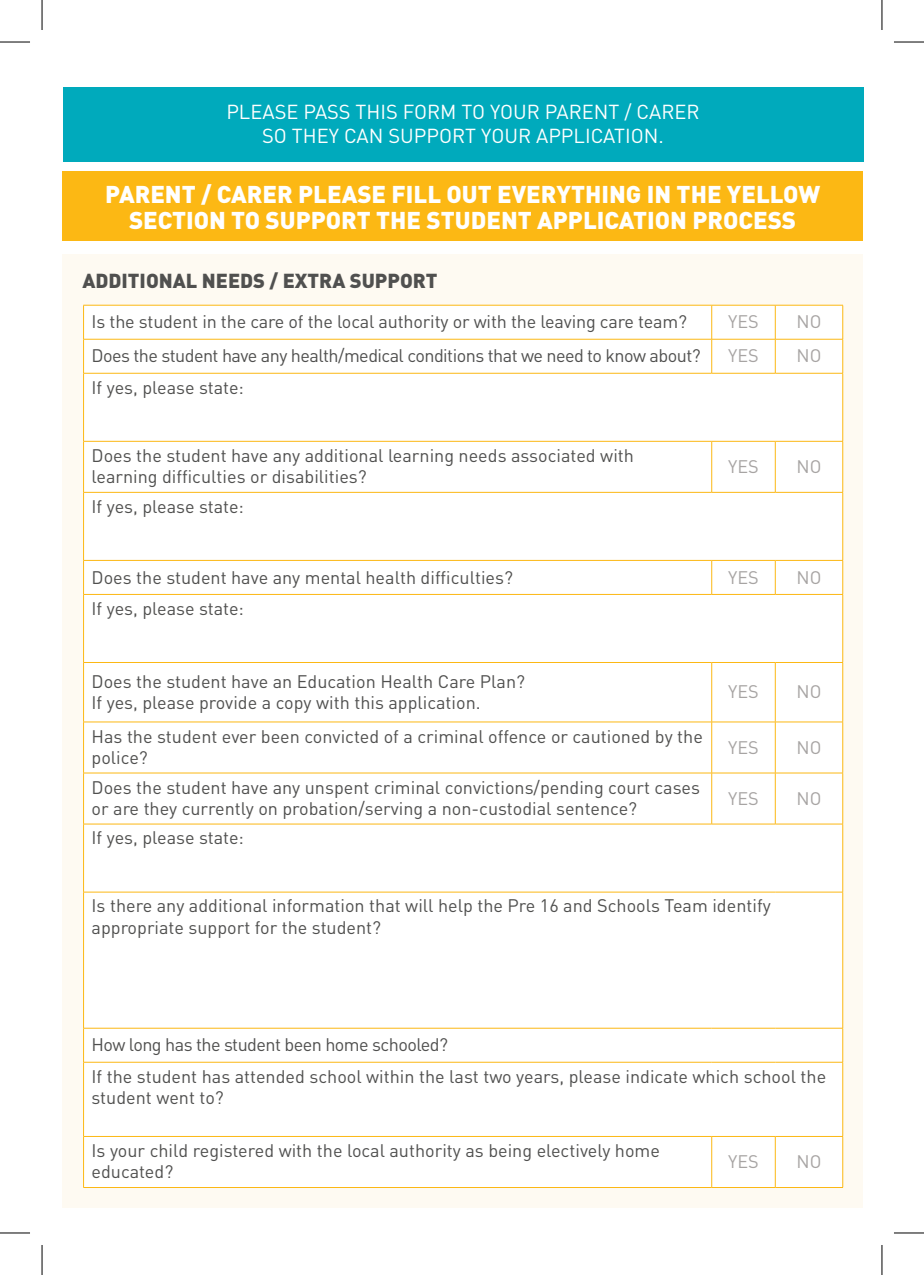
<style>
.page{position:relative;width:924px;height:1275px;background:#fff}
.page>*{position:absolute;margin:0;border:0;box-sizing:border-box;transform-origin:0 0}
.t1{font:900 24px/26px "DIN";color:#fff;text-align:center}
.t2{font:20px/24px "DIN";color:#fff;text-align:center}
.t3{font:900 20px "DIN";color:#50504f}
.t4{font:18px/21.6px "DIN";color:#50504f}
.t5{font:18px "DIN";letter-spacing:-.03em;color:#50504f}
.t6{font:18px "DIN";color:#a7a4a3}
</style>
<div class="page">
<div style="left:63px;top:87px;width:800px;height:75px;background:#00aabc"></div>
<div style="left:63px;top:254px;width:799px;height:953px;background:#fefaf2"></div>
<div style="left:63px;top:171px;width:799px;height:69px;background:#fcb814"></div>
<div style="left:84px;top:306px;width:758px;height:881px;background:#fff"></div>
<hr style="left:711px;top:305px;width:1px;height:34px;background:#fcb814">
<hr style="left:774px;top:305px;width:1px;height:34px;background:#fcb814">
<hr style="left:711px;top:339px;width:1px;height:34px;background:#fcb814">
<hr style="left:774px;top:339px;width:1px;height:34px;background:#fcb814">
<hr style="left:711px;top:441px;width:1px;height:51px;background:#fcb814">
<hr style="left:774px;top:441px;width:1px;height:51px;background:#fcb814">
<hr style="left:711px;top:560px;width:1px;height:34px;background:#fcb814">
<hr style="left:774px;top:560px;width:1px;height:34px;background:#fcb814">
<hr style="left:711px;top:663px;width:1px;height:58px;background:#fcb814">
<hr style="left:774px;top:663px;width:1px;height:58px;background:#fcb814">
<hr style="left:83px;top:721px;width:628px;height:1px;background:#fcb814">
<hr style="left:711px;top:721px;width:64px;height:1px;background:#fcb814">
<hr style="left:711px;top:722px;width:1px;height:50px;background:#fcb814">
<hr style="left:775px;top:721px;width:67px;height:1px;background:#fcb814">
<hr style="left:774px;top:722px;width:1px;height:50px;background:#fcb814">
<hr style="left:83px;top:772px;width:628px;height:1px;background:#fcb814">
<hr style="left:711px;top:772px;width:64px;height:1px;background:#fcb814">
<hr style="left:711px;top:773px;width:1px;height:51px;background:#fcb814">
<hr style="left:775px;top:772px;width:67px;height:1px;background:#fcb814">
<hr style="left:774px;top:773px;width:1px;height:51px;background:#fcb814">
<hr style="left:711px;top:1136px;width:1px;height:51px;background:#fcb814">
<hr style="left:774px;top:1136px;width:1px;height:51px;background:#fcb814">
<hr style="left:83px;top:823px;width:628px;height:1px;background:#fcb814">
<hr style="left:711px;top:823px;width:64px;height:1px;background:#fcb814">
<hr style="left:775px;top:823px;width:67px;height:1px;background:#fcb814">
<hr style="left:83px;top:892px;width:1px;height:136px;background:#fcb814">
<hr style="left:842px;top:892px;width:1px;height:136px;background:#fcb814">
<hr style="left:83px;top:1028px;width:628px;height:1px;background:#fcb814">
<hr style="left:83px;top:1028px;width:1px;height:34px;background:#fcb814">
<hr style="left:711px;top:1028px;width:64px;height:1px;background:#fcb814">
<hr style="left:775px;top:1028px;width:67px;height:1px;background:#fcb814">
<hr style="left:842px;top:1028px;width:1px;height:34px;background:#fcb814">
<hr style="left:83px;top:1136px;width:1px;height:51px;background:#fcb814">
<hr style="left:842px;top:1136px;width:1px;height:51px;background:#fcb814">
<hr style="left:83px;top:1187px;width:628px;height:1px;background:#fcb814">
<hr style="left:711px;top:1187px;width:64px;height:1px;background:#fcb814">
<hr style="left:775px;top:1187px;width:67px;height:1px;background:#fcb814">
<hr style="left:83px;top:1062px;width:628px;height:1px;background:#fcb814">
<hr style="left:83px;top:1062px;width:1px;height:74px;background:#fcb814">
<hr style="left:711px;top:1062px;width:64px;height:1px;background:#fcb814">
<hr style="left:775px;top:1062px;width:67px;height:1px;background:#fcb814">
<hr style="left:842px;top:1062px;width:1px;height:74px;background:#fcb814">
<hr style="left:83px;top:1136px;width:628px;height:1px;background:#fcb814">
<hr style="left:711px;top:1136px;width:64px;height:1px;background:#fcb814">
<hr style="left:775px;top:1136px;width:67px;height:1px;background:#fcb814">
<hr style="left:83px;top:305px;width:628px;height:1px;background:#fcb814">
<hr style="left:83px;top:305px;width:1px;height:34px;background:#fcb814">
<hr style="left:711px;top:305px;width:64px;height:1px;background:#fcb814">
<hr style="left:775px;top:305px;width:67px;height:1px;background:#fcb814">
<hr style="left:842px;top:305px;width:1px;height:34px;background:#fcb814">
<hr style="left:711px;top:441px;width:64px;height:1px;background:#fcb814">
<hr style="left:775px;top:441px;width:67px;height:1px;background:#fcb814">
<hr style="left:842px;top:441px;width:1px;height:51px;background:#fcb814">
<hr style="left:711px;top:560px;width:64px;height:1px;background:#fcb814">
<hr style="left:775px;top:560px;width:67px;height:1px;background:#fcb814">
<hr style="left:83px;top:339px;width:628px;height:1px;background:#fcb814">
<hr style="left:83px;top:339px;width:1px;height:34px;background:#fcb814">
<hr style="left:711px;top:339px;width:64px;height:1px;background:#fcb814">
<hr style="left:775px;top:339px;width:67px;height:1px;background:#fcb814">
<hr style="left:842px;top:339px;width:1px;height:34px;background:#fcb814">
<hr style="left:83px;top:373px;width:628px;height:1px;background:#fcb814">
<hr style="left:83px;top:373px;width:1px;height:68px;background:#fcb814">
<hr style="left:711px;top:373px;width:64px;height:1px;background:#fcb814">
<hr style="left:775px;top:373px;width:67px;height:1px;background:#fcb814">
<hr style="left:842px;top:373px;width:1px;height:68px;background:#fcb814">
<hr style="left:83px;top:441px;width:1px;height:51px;background:#fcb814">
<hr style="left:83px;top:492px;width:628px;height:1px;background:#fcb814">
<hr style="left:83px;top:492px;width:1px;height:68px;background:#fcb814">
<hr style="left:711px;top:492px;width:64px;height:1px;background:#fcb814">
<hr style="left:775px;top:492px;width:67px;height:1px;background:#fcb814">
<hr style="left:842px;top:492px;width:1px;height:68px;background:#fcb814">
<hr style="left:83px;top:441px;width:628px;height:1px;background:#fcb814">
<hr style="left:83px;top:560px;width:628px;height:1px;background:#fcb814">
<hr style="left:83px;top:560px;width:1px;height:34px;background:#fcb814">
<hr style="left:842px;top:560px;width:1px;height:34px;background:#fcb814">
<hr style="left:83px;top:594px;width:628px;height:1px;background:#fcb814">
<hr style="left:83px;top:594px;width:1px;height:68px;background:#fcb814">
<hr style="left:711px;top:594px;width:64px;height:1px;background:#fcb814">
<hr style="left:775px;top:594px;width:67px;height:1px;background:#fcb814">
<hr style="left:842px;top:594px;width:1px;height:68px;background:#fcb814">
<hr style="left:83px;top:662px;width:628px;height:1px;background:#fcb814">
<hr style="left:83px;top:663px;width:1px;height:58px;background:#fcb814">
<hr style="left:711px;top:662px;width:64px;height:1px;background:#fcb814">
<hr style="left:775px;top:662px;width:67px;height:1px;background:#fcb814">
<hr style="left:842px;top:663px;width:1px;height:58px;background:#fcb814">
<hr style="left:83px;top:722px;width:1px;height:50px;background:#fcb814">
<hr style="left:842px;top:722px;width:1px;height:50px;background:#fcb814">
<hr style="left:83px;top:773px;width:1px;height:51px;background:#fcb814">
<hr style="left:842px;top:773px;width:1px;height:51px;background:#fcb814">
<hr style="left:83px;top:824px;width:1px;height:68px;background:#fcb814">
<hr style="left:842px;top:824px;width:1px;height:68px;background:#fcb814">
<hr style="left:83px;top:891px;width:628px;height:1px;background:#fcb814">
<hr style="left:711px;top:891px;width:64px;height:1px;background:#fcb814">
<hr style="left:775px;top:891px;width:67px;height:1px;background:#fcb814">
<hr style="left:0;top:42px;width:30px;height:1px;background:#000">
<hr style="left:893px;top:42px;width:30px;height:1px;background:#000">
<hr style="left:0;top:1232px;width:30px;height:1px;background:#000">
<hr style="left:893px;top:1232px;width:30px;height:1px;background:#000">
<hr style="left:42px;top:0;width:1px;height:30px;background:#000">
<hr style="left:42px;top:1245px;width:1px;height:30px;background:#000">
<hr style="left:881px;top:0;width:1px;height:30px;background:#000">
<hr style="left:881px;top:1245px;width:1px;height:30px;background:#000">
<p class="t2" style="left:226px;top:99px;width:474px">PLEASE PASS THIS FORM TO YOUR PARENT / CARER<br>SO THEY CAN SUPPORT YOUR APPLICATION.</p>
<p class="t1" style="left:105px;top:180px;width:716px">PARENT / CARER PLEASE FILL OUT EVERYTHING IN THE YELLOW<br>SECTION TO SUPPORT THE STUDENT APPLICATION PROCESS</p>
<p class="t3" style="left:82px;top:267px;width:356px">ADDITIONAL NEEDS / EXTRA SUPPORT</p>
<p class="t4" style="left:91px;top:311px;width:596px">Is the student in the care of the local authority or with the leaving care team?</p>
<p class="t6" style="left:727px;top:311px;width:32px">YES</p>
<p class="t6" style="left:796px;top:311px;width:26px">NO</p>
<p class="t5" style="left:91px;top:345px;width:610px">Does the student have any health/medical conditions that we need to know about?</p>
<p class="t6" style="left:727px;top:345px;width:32px">YES</p>
<p class="t6" style="left:796px;top:345px;width:26px">NO</p>
<p class="t4" style="left:91px;top:376px;width:154px">If yes, please state:</p>
<p class="t4" style="left:91px;top:444px;width:543px">Does the student have any additional learning needs associated with learning difficulties or disabilities?</p>
<p class="t6" style="left:727px;top:455px;width:32px">YES</p>
<p class="t6" style="left:796px;top:455px;width:26px">NO</p>
<p class="t4" style="left:91px;top:495px;width:154px">If yes, please state:</p>
<p class="t4" style="left:91px;top:566px;width:423px">Does the student have any mental health difficulties?</p>
<p class="t6" style="left:727px;top:566px;width:32px">YES</p>
<p class="t6" style="left:796px;top:566px;width:26px">NO</p>
<p class="t4" style="left:91px;top:597px;width:154px">If yes, please state:</p>
<p class="t4" style="left:91px;top:670px;width:435px">Does the student have an Education Health Care Plan?</p>
<p class="t4" style="left:91px;top:691px;width:390px">If yes, please provide a copy with this application.</p>
<p class="t6" style="left:727px;top:680px;width:32px">YES</p>
<p class="t6" style="left:796px;top:680px;width:26px">NO</p>
<p class="t4" style="left:91px;top:725px;width:612px">Has the student ever been convicted of a criminal offence or cautioned by the police?</p>
<p class="t6" style="left:727px;top:736px;width:32px">YES</p>
<p class="t6" style="left:796px;top:736px;width:26px">NO</p>
<p class="t4" style="left:91px;top:776px;width:609px">Does the student have any unspent criminal convictions/pending court cases or are they currently on probation/serving a non-custodial sentence?</p>
<p class="t6" style="left:727px;top:787px;width:32px">YES</p>
<p class="t6" style="left:796px;top:787px;width:26px">NO</p>
<p class="t4" style="left:91px;top:826px;width:154px">If yes, please state:</p>
<p class="t4" style="left:91px;top:894px;width:680px">Is there any additional information that will help the Pre 16 and Schools Team identify appropriate support for the student?</p>
<p class="t5" style="left:91px;top:1033px;width:358px">How long has the student been home schooled?</p>
<p class="t4" style="left:91px;top:1065px;width:735px">If the student has attended school within the last two years, please indicate which school the student went to?</p>
<p class="t4" style="left:91px;top:1139px;width:569px">Is your child registered with the local authority as being electively home educated?</p>
<p class="t6" style="left:727px;top:1150px;width:32px">YES</p>
<p class="t6" style="left:796px;top:1150px;width:26px">NO</p>
</div>
